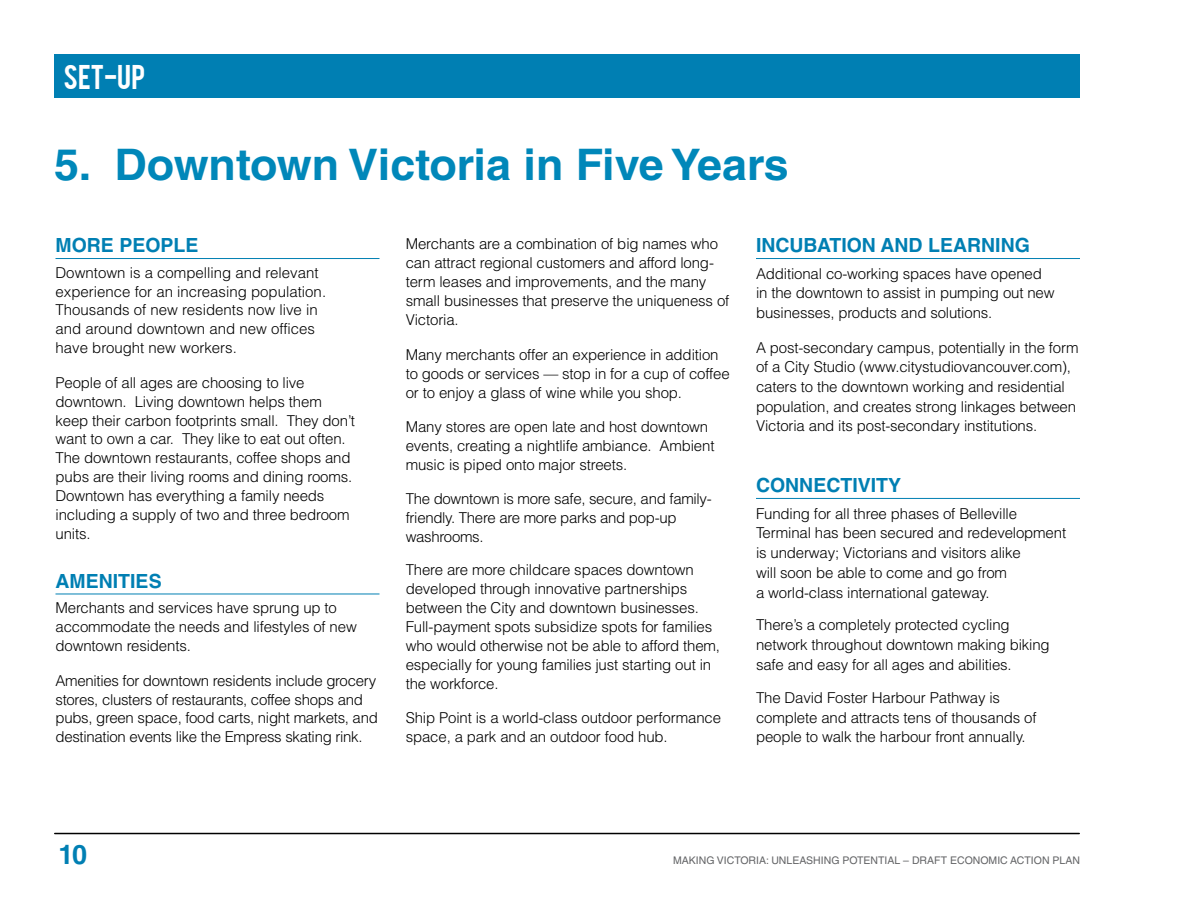
<style>
.page{position:relative;width:1188px;height:918px;background:#fff}
.page>*{position:absolute;margin:0;border:0;box-sizing:border-box;transform-origin:0 0}
.t1{font:700 43.5px "Helvetica LT Std";color:#0087b9}
.t2{font:27px "Bebas";color:#fff}
.t3{font:700 27px "Helvetica LT Std";color:#007fb3}
.t4{font:700 19.5px "Helvetica LT Std";color:#007fb3}
.t5{font:300 15px/18.8px "Helvetica LT Std";letter-spacing:-.01em;color:#000}
.t6{font:10.5px "Helvetica LT Std";color:#636466}
</style>
<div class="page">
<hr style="left:55px;top:833px;width:1024px;height:1px;background:#000">
<div style="left:54px;top:54px;width:1026px;height:43px;background:#007fb3"></div>
<hr style="left:56px;top:258px;width:324px;height:1px;background:#007fb3">
<hr style="left:56px;top:594px;width:324px;height:1px;background:#007fb3">
<hr style="left:756px;top:258px;width:324px;height:1px;background:#007fb3">
<hr style="left:756px;top:498px;width:324px;height:1px;background:#007fb3">
<h2 class="t2" style="left:63px;top:57px;width:84px">SET-UP</h2>
<h1 class="t1" style="left:54px;top:138px;width:736px">5. Downtown Victoria in Five Years</h1>
<h3 class="t4" style="left:56px;top:233px;width:145px">MORE PEOPLE</h3>
<p class="t5" style="left:56px;top:263px;width:269px">Downtown is a compelling and relevant experience for an increasing population.<br>Thousands of new residents now live in and around downtown and new offices have brought new workers.</p>
<p class="t5" style="left:56px;top:373px;width:301px">People of all ages are choosing to live downtown. Living downtown helps them keep their carbon footprints small. They don’t want to own a car. They like to eat out often.<br>The downtown restaurants, coffee shops and pubs are their living rooms and dining rooms.<br>Downtown has everything a family needs including a supply of two and three bedroom units.</p>
<h3 class="t4" style="left:56px;top:569px;width:108px">AMENITIES</h3>
<p class="t5" style="left:56px;top:598px;width:303px">Merchants and services have sprung up to accommodate the needs and lifestyles of new downtown residents.</p>
<p class="t5" style="left:56px;top:671px;width:324px">Amenities for downtown residents include grocery stores, clusters of restaurants, coffee shops and pubs, green space, food carts, night markets, and destination events like the Empress skating rink.</p>
<p class="t5" style="left:406px;top:234px;width:325px">Merchants are a combination of big names who can attract regional customers and afford long&shy;term leases and improvements, and the many small businesses that preserve the uniqueness of Victoria.</p>
<p class="t5" style="left:406px;top:345px;width:326px">Many merchants offer an experience in addition to goods or services — stop in for a cup of coffee or to enjoy a glass of wine while you shop.</p>
<p class="t5" style="left:406px;top:417px;width:310px">Many stores are open late and host downtown events, creating a nightlife ambiance. Ambient music is piped onto major streets.</p>
<p class="t5" style="left:406px;top:489px;width:308px">The downtown is more safe, secure, and family&shy;friendly. There are more parks and pop-up washrooms.</p>
<p class="t5" style="left:406px;top:560px;width:316px">There are more childcare spaces downtown developed through innovative partnerships between the City and downtown businesses.<br>Full-payment spots subsidize spots for families who would otherwise not be able to afford them, especially for young families just starting out in the workforce.</p>
<p class="t5" style="left:406px;top:708px;width:317px">Ship Point is a world-class outdoor performance space, a park and an outdoor food hub.</p>
<h3 class="t4" style="left:756px;top:233px;width:275px">INCUBATION AND LEARNING</h3>
<p class="t5" style="left:756px;top:263px;width:300px;line-height:19.6px">Additional co-working spaces have opened in the downtown to assist in pumping out new businesses, products and solutions.</p>
<p class="t5" style="left:756px;top:337px;width:324px;line-height:19.8px">A post-secondary campus, potentially in the form of a City Studio (www. citystudiovancouver. com), caters to the downtown working and residential population, and creates strong linkages between Victoria and its post-secondary institutions.</p>
<h3 class="t4" style="left:756px;top:473px;width:147px">CONNECTIVITY</h3>
<p class="t5" style="left:756px;top:503px;width:312px;line-height:19.8px">Funding for all three phases of Belleville Terminal has been secured and redevelopment is underway; Victorians and visitors alike<br>will soon be able to come and go from<br>a world-class international gateway.</p>
<p class="t5" style="left:756px;top:615px;width:295px;line-height:19.8px">There’s a completely protected cycling network throughout downtown making biking safe and easy for all ages and abilities.</p>
<p class="t5" style="left:756px;top:687px;width:282px;line-height:19.8px">The David Foster Harbour Pathway is complete and attracts tens of thousands of people to walk the harbour front annually.</p>
<h2 class="t3" style="left:58px;top:838px;width:30px">10</h2>
<p class="t6" style="left:673px;top:854px;width:408px">MAKING VICTORIA: UNLEASHING POTENTIAL – DRAFT ECONOMIC ACTION PLAN</p>
</div>
